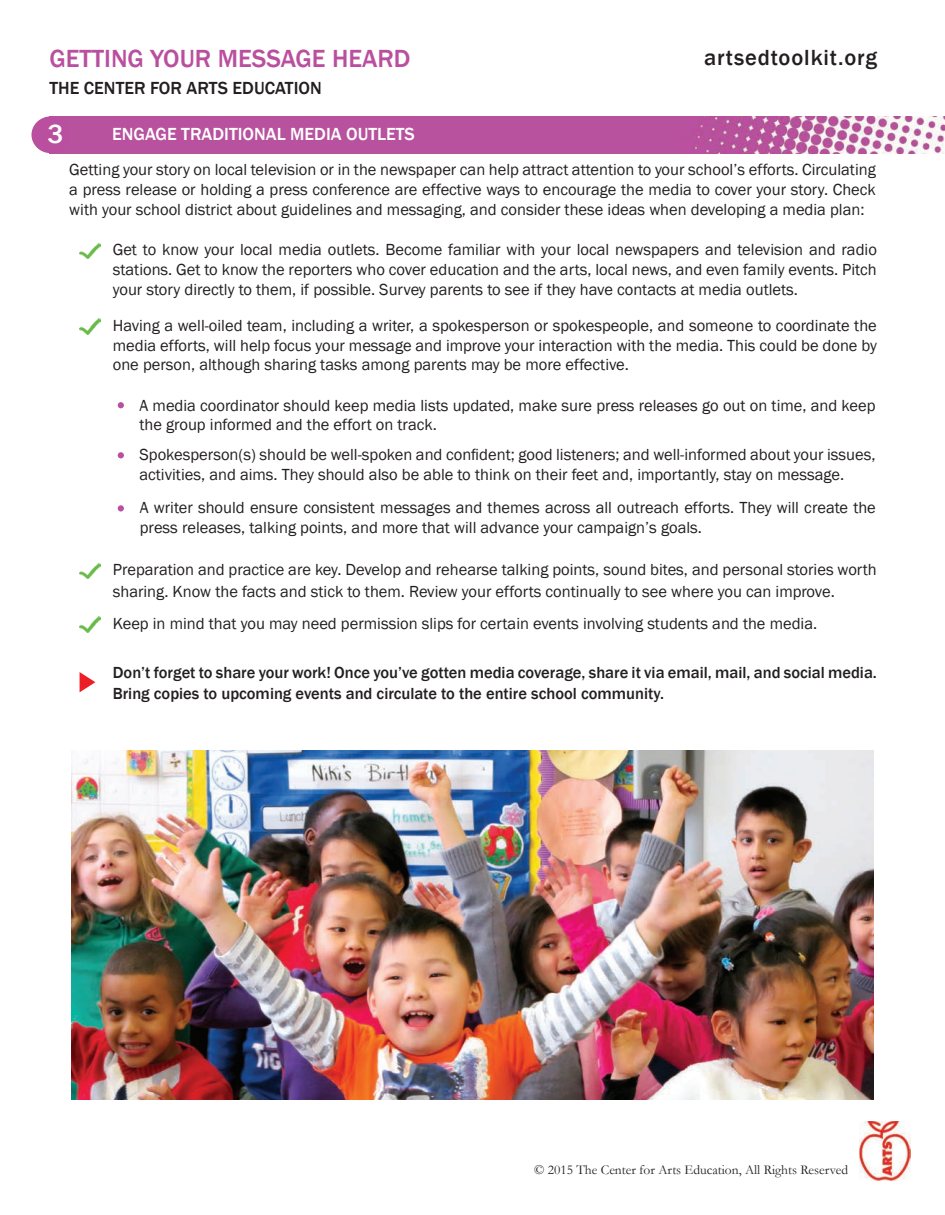
<style>
.page{position:relative;width:945px;height:1215px;background:#fff}
.page>*{position:absolute;margin:0;border:0;box-sizing:border-box;transform-origin:0 0}
.t1{font:500 27px "Franklin Gothic";color:#fff}
.t2{font:500 25.5px "Franklin Gothic";color:#b94f9e}
.t3{font:500 22.5px "Franklin Gothic";letter-spacing:.04em;color:#231f20}
.t4{font:500 18px "Franklin Gothic";color:#fff}
.t5{font:500 18px "Franklin Gothic";color:#231f20}
.t6{font:16.5px/19.8px "Franklin Gothic";color:#231f20}
.t7{font:500 16.5px/21px "Franklin Gothic";color:#231f20}
.t8{font:13.5px "Garamond";color:#231f20}
</style>
<div class="page">
<img style="left:55px;top:116px;width:890px;height:37px">
<div style="left:32px;top:116px;width:38px;height:37px;background:#b94f9e;border-radius:50%"></div>
<svg style="left:80px;top:672px;width:15px;height:20px"></svg>
<img style="left:71px;top:750px;width:803px;height:350px">
<img style="left:859px;top:1121px;width:51px;height:59px">
<img style="left:80px;top:243px;width:21px;height:16px">
<img style="left:80px;top:319px;width:21px;height:15px">
<img style="left:80px;top:563px;width:21px;height:16px">
<img style="left:80px;top:617px;width:21px;height:15px">
<svg style="left:118px;top:402px;width:6px;height:6px"></svg>
<svg style="left:118px;top:452px;width:6px;height:6px"></svg>
<div style="left:118px;top:505px;width:6px;height:7px;background:#b94f9e;border-radius:50%"></div>
<h2 class="t2" style="left:50px;top:43px;width:363px">GETTING YOUR MESSAGE HEARD</h2>
<p class="t5" style="left:50px;top:76px;width:274px">THE CENTER FOR ARTS EDUCATION</p>
<p class="t4" style="left:112px;top:122px;width:304px">ENGAGE TRADITIONAL MEDIA OUTLETS</p>
<p class="t6" style="left:69px;top:160px;width:808px;text-align:justify">Getting your story on local television or in the newspaper can help attract attention to your school’s efforts. Circulating a press release or holding a press conference are effective ways to encourage the media to cover your story. Check with your school district about guidelines and messaging, and consider these ideas when developing a media plan:</p>
<p class="t6" style="left:113px;top:240px;width:766px;text-align:justify">Get to know your local media outlets. Become familiar with your local newspapers and television and radio stations. Get to know the reporters who cover education and the arts, local news, and even family events. Pitch your story directly to them, if possible. Survey parents to see if they have contacts at media outlets.</p>
<h3 class="t3" style="left:704px;top:44px;width:175px">artsedtoolkit.org</h3>
<h1 class="t1" style="left:47px;top:117px;width:17px">3</h1>
<p class="t6" style="left:113px;top:316px;width:766px;text-align:justify">Having a well-oiled team, including a writer, a spokesperson or spokespeople, and someone to coordinate the media efforts, will help focus your message and improve your interaction with the media. This could be done by one person, although sharing tasks among parents may be more effective.</p>
<p class="t6" style="left:140px;top:396px;width:738px">A media coordinator should keep media lists updated, make sure press releases go out on time, and keep the group informed and the effort on track.</p>
<p class="t6" style="left:140px;top:445px;width:738px">Spokesperson(s) should be well-spoken and confident; good listeners; and well-informed about your issues, activities, and aims. They should also be able to think on their feet and, importantly, stay on message.</p>
<p class="t6" style="left:140px;top:498px;width:738px">A writer should ensure consistent messages and themes across all outreach efforts. They will create the press releases, talking points, and more that will advance your campaign’s goals.</p>
<p class="t6" style="left:113px;top:559px;width:766px;line-height:21.6px">Preparation and practice are key. Develop and rehearse talking points, sound bites, and personal stories worth sharing. Know the facts and stick to them. Review your efforts continually to see where you can improve.</p>
<p class="t6" style="left:113px;top:614px;width:706px">Keep in mind that you may need permission slips for certain events involving students and the media.</p>
<p class="t7" style="left:113px;top:663px;width:766px">Don’t forget to share your work! Once you’ve gotten media coverage, share it via email, mail, and social media.<br>Bring copies to upcoming events and circulate to the entire school community.</p>
<p class="t8" style="left:534px;top:1162px;width:316px">© 2015 The Center for Arts Education, All Rights Reserved</p>
</div>
